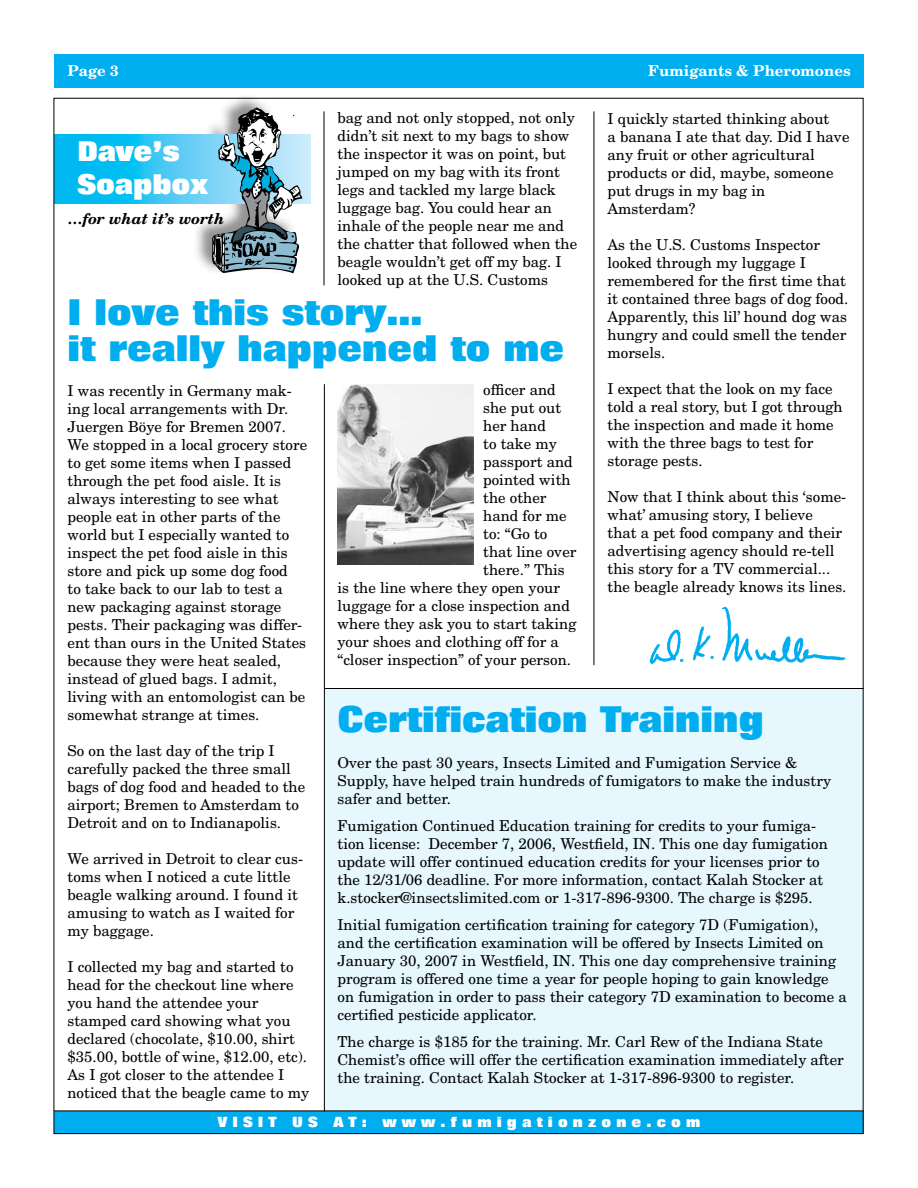
<style>
.page{position:relative;width:918px;height:1188px;background:#fff}
.page>*{position:absolute;margin:0;border:0;box-sizing:border-box;transform-origin:0 0}
.t1{font:800 36px/36px "Folio";color:#00adef}
.t2{font:800 27.6px/32.8px "Folio";letter-spacing:-.005em;color:#fff}
.t3{font:15px/18px "New Century Schlbk";color:#000}
.t4{font:700 15px "New Century Schlbk";color:#fff}
.t5{font:italic 700 15px "New Century Schlbk";color:#000}
.t6{font:800 14.25px "Folio";color:#fff}
</style>
<div class="page">
<div style="left:324px;top:689px;width:539px;height:422px;background:#e6f7fd"></div>
<img style="left:194px;top:97px;width:108px;height:177px">
<svg style="left:56px;top:135px;width:254px;height:68px;background:#2cc4f3"></svg>
<svg style="left:211px;top:108px;width:92px;height:165px"></svg>
<div style="left:54px;top:1111px;width:809px;height:23px;background:#00adef"></div>
<div style="left:54px;top:54px;width:810px;height:34px;background:#00adef"></div>
<hr style="left:54px;top:1111px;width:810px;height:1px;background:#000">
<hr style="left:594px;top:111px;width:1px;height:554px;background:#000">
<hr style="left:324px;top:384px;width:1px;height:727px;background:#000">
<hr style="left:324px;top:111px;width:1px;height:174px;background:#000">
<img style="left:338px;top:384px;width:135px;height:180px">
<img style="left:649px;top:606px;width:197px;height:58px">
<hr style="left:324px;top:688px;width:540px;height:1px;background:#000">
<p class="t4" style="left:68px;top:61px;width:53px">Page 3</p>
<p class="t4" style="left:648px;top:61px;width:204px">Fumigants &amp; Pheromones</p>
<p class="t3" style="left:338px;top:109px;width:241px">bag and not only stopped, not only didn’t sit next to my bags to show the inspector it was on point, but jumped on my bag with its front legs and tackled my large black luggage bag. You could hear an inhale of the people near me and the chatter that followed when the beagle wouldn’t get off my bag. I looked up at the U.S. Customs</p>
<h1 class="t1" style="left:68px;top:295px;width:498px">I love this story…<br>it really happened to me</h1>
<p class="t3" style="left:483px;top:380px;width:95px">officer and she put out her hand<br>to take my passport and pointed with the other hand for me to: “Go to that line over there.” This</p>
<p class="t3" style="left:608px;top:110px;width:244px">I quickly started thinking about<br>a banana I ate that day. Did I have any fruit or other agricultural products or did, maybe, someone put drugs in my bag in<br>Amsterdam?</p>
<p class="t3" style="left:608px;top:236px;width:242px">As the U.S. Customs Inspector looked through my luggage I remembered for the first time that it contained three bags of dog food.<br>Apparently, this lil’ hound dog was hungry and could smell the tender morsels.</p>
<p class="t3" style="left:608px;top:380px;width:237px">I expect that the look on my face told a real story, but I got through the inspection and made it home with the three bags to test for storage pests.</p>
<p class="t3" style="left:608px;top:488px;width:240px">Now that I think about this ‘some&shy;what’ amusing story, I believe<br>that a pet food company and their advertising agency should re-tell this story for a TV commercial...</p>
<h2 class="t2" style="left:77px;top:136px;width:132px">Dave’s<br>Soapbox</h2>
<p class="t5" style="left:68px;top:209px;width:158px">…for what it’s worth</p>
<p class="t3" style="left:68px;top:382px;width:241px">I was recently in Germany mak&shy;ing local arrangements with Dr.<br>Juergen Böye for Bremen 2007.<br>We stopped in a local grocery store to get some items when I passed through the pet food aisle. It is always interesting to see what people eat in other parts of the world but I especially wanted to inspect the pet food aisle in this store and pick up some dog food<br>to take back to our lab to test a new packaging against storage pests. Their packaging was differ&shy;ent than ours in the United States because they were heat sealed, instead of glued bags. I admit, living with an entomologist can be somewhat strange at times.</p>
<p class="t3" style="left:68px;top:742px;width:239px">So on the last day of the trip I carefully packed the three small bags of dog food and headed to the airport; Bremen to Amsterdam to<br>Detroit and on to Indianapolis.</p>
<p class="t3" style="left:68px;top:850px;width:237px">We arrived in Detroit to clear cus&shy;toms when I noticed a cute little beagle walking around. I found it amusing to watch as I waited for my baggage.</p>
<p class="t3" style="left:68px;top:958px;width:243px">I collected my bag and started to head for the checkout line where you hand the attendee your stamped card showing what you declared (chocolate, $10.00, shirt $35.00, bottle of wine, $12.00, etc).<br>As I got closer to the attendee I noticed that the beagle came to my</p>
<p class="t3" style="left:338px;top:579px;width:224px">is the line where they open your</p>
<p class="t3" style="left:608px;top:578px;width:240px">the beagle already knows its lines.</p>
<p class="t3" style="left:338px;top:597px;width:240px">luggage for a close inspection and where they ask you to start taking your shoes and clothing off for a “closer inspection” of your person.</p>
<h1 class="t1" style="left:338px;top:702px;width:428px">Certification Training</h1>
<p class="t3" style="left:338px;top:754px;width:495px">Over the past 30 years, Insects Limited and Fumigation Service &amp;<br>Supply, have helped train hundreds of fumigators to make the industry safer and better.</p>
<p class="t3" style="left:338px;top:817px;width:492px">Fumigation Continued Education training for credits to your fumiga&shy;tion license: December 7, 2006, Westfield, IN. This one day fumigation update will offer continued education credits for your licenses prior to the 12/31/06 deadline. For more information, contact Kalah Stocker at k.stocker@insectslimited.com or 1-317-896-9300. The charge is $295.</p>
<p class="t3" style="left:338px;top:916px;width:511px">Initial fumigation certification training for category 7D (Fumigation), and the certification examination will be offered by Insects Limited on January 30, 2007 in Westfield, IN. This one day comprehensive training program is offered one time a year for people hoping to gain knowledge on fumigation in order to pass their category 7D examination to become a certified pesticide applicator.</p>
<p class="t3" style="left:338px;top:1033px;width:508px">The charge is $185 for the training. Mr. Carl Rew of the Indiana State<br>Chemist’s office will offer the certification examination immediately after the training. Contact Kalah Stocker at 1-317-896-9300 to register.</p>
<p class="t6" style="left:218px;top:1114px;width:484px">V I S I T U S A T : w w w . f u m i g a t i o n z o n e . c o m</p>
</div>
